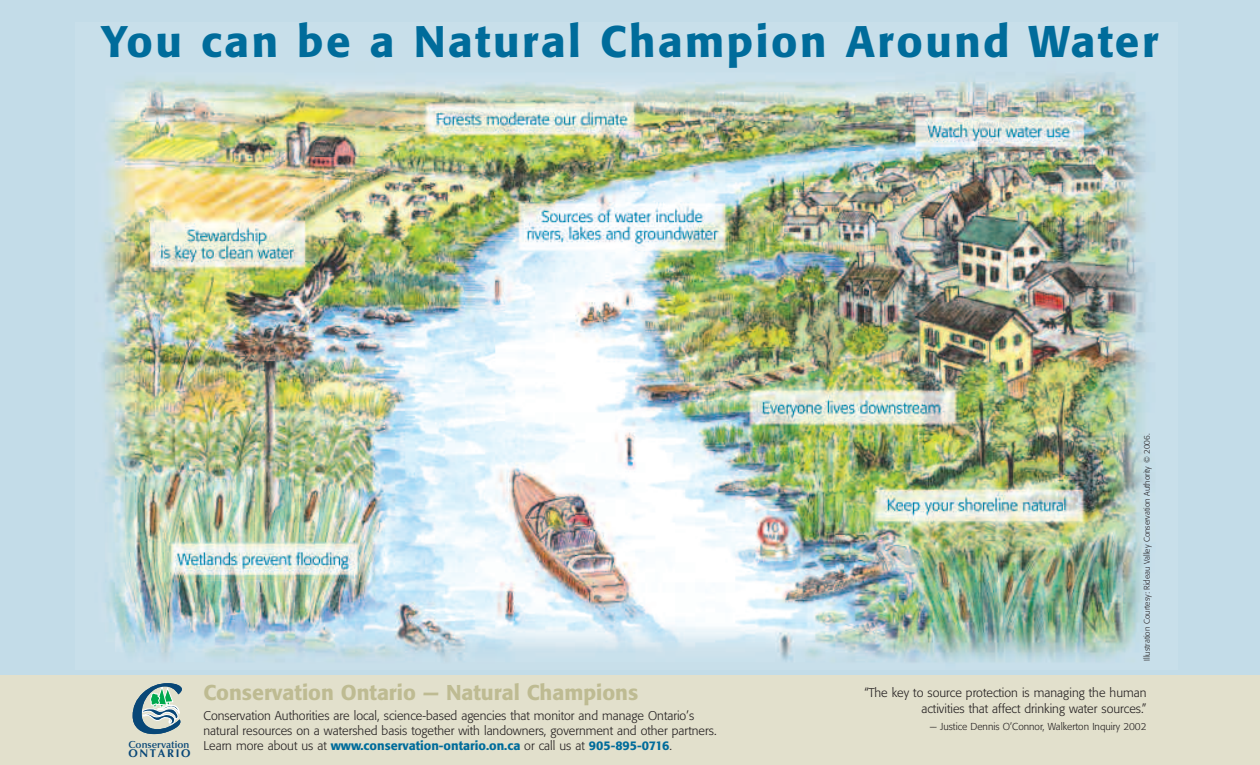
<style>
.page{position:relative;width:1260px;height:765px;background:#fff}
.page>*{position:absolute;margin:0;border:0;box-sizing:border-box;transform-origin:0 0}
.t1{font:500 43.75px "Formata";letter-spacing:.06em;color:#006c9b}
.t2{font:500 21.25px "Formata";color:#bebb92}
.t3{font:300 12.5px/15.5px "Formata";color:#231f20;text-align:right}
.t4{font:500 12.5px "Formata";color:#006c9b}
.t5{font:700 11.25px "Optima";letter-spacing:.15em;color:#084777}
.t6{font:300 10px "Formata";color:#231f20}
.t7{font:300 8.12px "Formata";color:#231f20}
.s1{font-weight:300;color:#231f20}
</style>
<div class="page">
<div style="left:0;top:652px;width:1260px;height:113px;background:#e2e0cc"></div>
<div style="left:0;top:0;width:1260px;height:674px;background:#c3dce8"></div>
<img style="left:76px;top:22px;width:1102px;height:647px">
<svg style="left:133px;top:683px;width:49px;height:51px"></svg>
<h1 class="t1" style="left:101px;top:23px;width:1059px">You can be a Natural Champion Around Water</h1>
<h2 class="t2" style="left:203px;top:683px;width:436px">Conservation Ontario — Natural Champions</h2>
<p class="t3" style="left:203px;top:709px;width:492px">Conservation Authorities are local, science-based agencies that monitor and manage Ontario’s</p>
<p class="t3" style="left:203px;top:724px;width:515px">natural resources on a watershed basis together with landowners, government and other partners.</p>
<p class="t4" style="left:128px;top:741px;width:545px"><sup>Conservation</sup> <span class="s1">Learn more about us at</span> www.conservation-ontario.on.ca <span class="s1">or call us at</span> 905-895-0716<span class="s1">.</span></p>
<p class="t5" style="left:128px;top:749px;width:64px">ONTARIO</p>
<p class="t7" style="left:1144px;top:661px;width:229px;rotate:-90deg">Illustration Courtesy: Rideau Valley Conservation Authority © 2006.</p>
<p class="t3" style="left:864px;top:686px;width:284px">“The key to source protection is managing the human activities that affect drinking water sources.”</p>
<p class="t6" style="left:930px;top:722px;width:218px">— Justice Dennis O’Connor, Walkerton Inquiry 2002</p>
</div>
